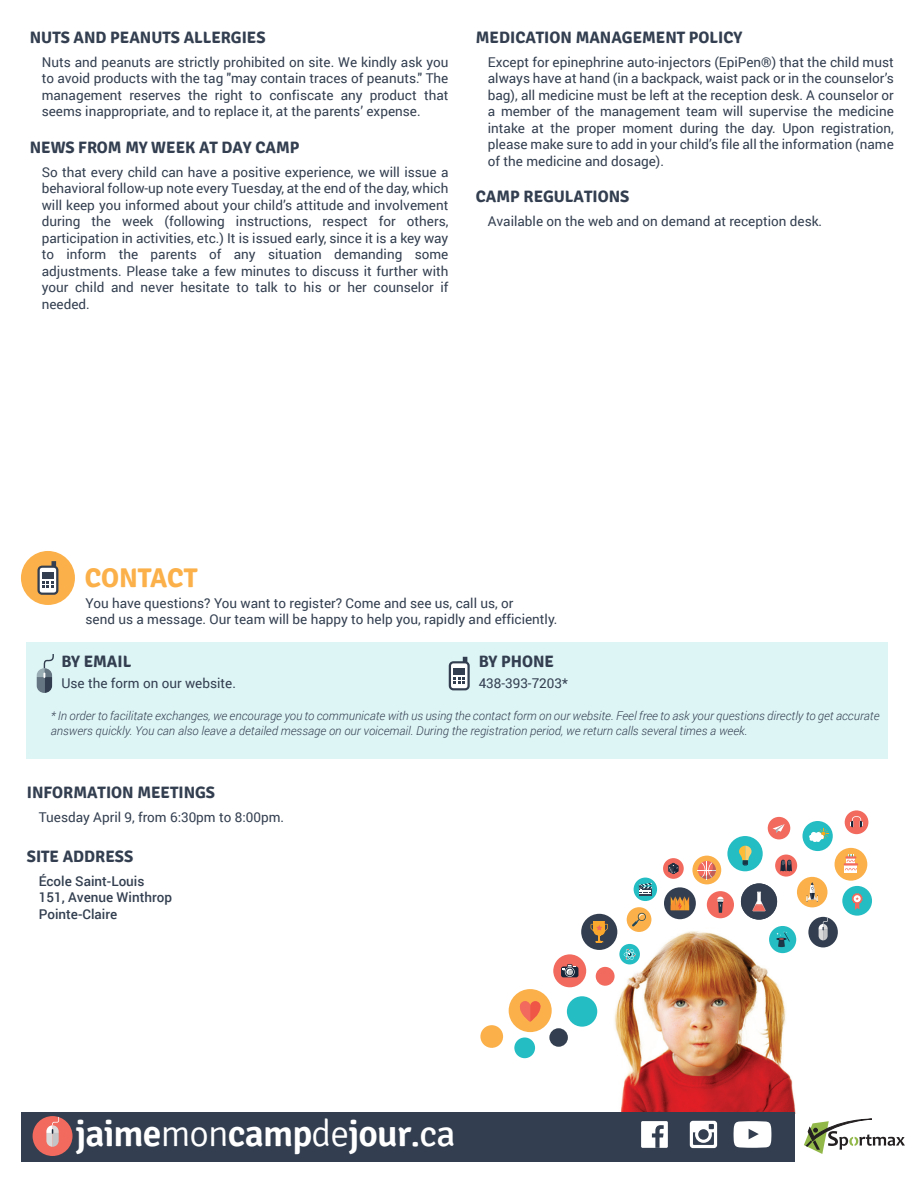
<style>
.page{position:relative;width:918px;height:1188px;background:#fff}
.page>*{position:absolute;margin:0;border:0;box-sizing:border-box;transform-origin:0 0}
.t1{font:600 37.5px "Signika";letter-spacing:-.02em;color:#fff}
.t2{font:700 27px "Signika";color:#fbb049}
.t3{font:700 16.5px "Signika";color:#333f50}
.t4{font:13.5px/16.5px "Roboto";color:#333f50;text-align:justify}
.t5{font:500 13.5px/16.5px "Roboto";color:#333f50}
.t6{font:italic 300 12px/15px "Roboto";color:#333f50}
.s1{font-weight:300}
.s2{font-weight:400}
</style>
<div class="page">
<img style="left:588px;top:911px;width:243px;height:202px">
<div style="left:22px;top:1112px;width:773px;height:49px;background:#333f50"></div>
<div style="left:33px;top:1116px;width:40px;height:40px;background:#f26a5d;border-radius:50%"></div>
<svg style="left:46px;top:1116px;width:13px;height:31px"></svg>
<div style="left:553px;top:954px;width:33px;height:33px;background:#f26a5d;border-radius:50%"></div>
<svg style="left:561px;top:966px;width:17px;height:11px"></svg>
<svg style="left:562px;top:964px;width:14px;height:11px"></svg>
<div style="left:845px;top:810px;width:23px;height:24px;background:#f26a5d;border-radius:50%"></div>
<svg style="left:850px;top:816px;width:13px;height:11px"></svg>
<div style="left:835px;top:848px;width:32px;height:33px;background:#fbb049;border-radius:50%"></div>
<svg style="left:845px;top:870px;width:12px;height:3px"></svg>
<hr style="left:844px;top:863px;width:14px;height:3px;background:#f26a5d">
<svg style="left:844px;top:854px;width:13px;height:16px"></svg>
<div style="left:727px;top:836px;width:36px;height:35px;background:#23bdc3;border-radius:50%"></div>
<svg style="left:739px;top:846px;width:13px;height:19px"></svg>
<div style="left:627px;top:907px;width:24px;height:25px;background:#fbb049;border-radius:50%"></div>
<svg style="left:632px;top:912px;width:14px;height:14px"></svg>
<div style="left:802px;top:821px;width:31px;height:30px;background:#23bdc3;border-radius:50%"></div>
<svg style="left:809px;top:828px;width:20px;height:14px"></svg>
<div style="left:581px;top:914px;width:36px;height:36px;background:#333f50;border-radius:50%"></div>
<div style="left:594px;top:921px;width:11px;height:10px;background:#faa72e"></div>
<svg style="left:591px;top:924px;width:17px;height:18px"></svg>
<svg style="left:664px;top:887px;width:32px;height:32px"></svg>
<svg style="left:671px;top:896px;width:18px;height:14px"></svg>
<div style="left:741px;top:883px;width:36px;height:37px;background:#333f50;border-radius:50%"></div>
<svg style="left:752px;top:892px;width:14px;height:19px"></svg>
<div style="left:663px;top:858px;width:21px;height:21px;background:#f26a5d;border-radius:50%"></div>
<svg style="left:668px;top:863px;width:11px;height:11px"></svg>
<div style="left:797px;top:877px;width:30px;height:30px;background:#fbb049;border-radius:50%"></div>
<svg style="left:806px;top:882px;width:12px;height:20px"></svg>
<div style="left:775px;top:855px;width:22px;height:22px;background:#f26a5d;border-radius:50%"></div>
<svg style="left:780px;top:860px;width:12px;height:11px"></svg>
<div style="left:808px;top:917px;width:30px;height:30px;background:#333f50;border-radius:50%"></div>
<svg style="left:819px;top:917px;width:9px;height:23px"></svg>
<div style="left:768px;top:817px;width:22px;height:22px;background:#f26a5d;border-radius:50%"></div>
<svg style="left:773px;top:824px;width:12px;height:9px"></svg>
<div style="left:634px;top:878px;width:23px;height:23px;background:#23bdc3;border-radius:50%"></div>
<div style="left:639px;top:888px;width:13px;height:8px;background:#333f50"></div>
<svg style="left:639px;top:883px;width:13px;height:11px"></svg>
<div style="left:707px;top:891px;width:27px;height:27px;background:#f26a5d;border-radius:50%"></div>
<svg style="left:717px;top:897px;width:7px;height:16px"></svg>
<div style="left:769px;top:926px;width:27px;height:27px;background:#23bdc3;border-radius:50%"></div>
<svg style="left:776px;top:932px;width:14px;height:15px"></svg>
<div style="left:509px;top:989px;width:43px;height:43px;background:#fbb049;border-radius:50%"></div>
<svg style="left:520px;top:1001px;width:20px;height:21px"></svg>
<div style="left:619px;top:944px;width:21px;height:20px;background:#23bdc3;border-radius:50%"></div>
<svg style="left:624px;top:949px;width:12px;height:11px"></svg>
<div style="left:692px;top:856px;width:29px;height:28px;background:#fbb049;border-radius:50%"></div>
<svg style="left:698px;top:861px;width:18px;height:18px"></svg>
<div style="left:842px;top:886px;width:30px;height:30px;background:#23bdc3;border-radius:50%"></div>
<svg style="left:852px;top:893px;width:10px;height:17px"></svg>
<div style="left:514px;top:1038px;width:21px;height:20px;background:#23bdc3;border-radius:50%"></div>
<div style="left:480px;top:1025px;width:23px;height:23px;background:#fbb049;border-radius:50%"></div>
<div style="left:567px;top:996px;width:30px;height:31px;background:#23bdc3;border-radius:50%"></div>
<div style="left:596px;top:967px;width:19px;height:19px;background:#f26a5d;border-radius:50%"></div>
<div style="left:549px;top:1028px;width:19px;height:19px;background:#333f50;border-radius:50%"></div>
<svg style="left:734px;top:1121px;width:37px;height:27px"></svg>
<div style="left:641px;top:1121px;width:27px;height:27px;background:#fff"></div>
<svg style="left:652px;top:1125px;width:12px;height:23px"></svg>
<svg style="left:690px;top:1121px;width:27px;height:27px"></svg>
<svg style="left:804px;top:1118px;width:101px;height:36px"></svg>
<div style="left:27px;top:643px;width:861px;height:116px;background:#def5f6"></div>
<div style="left:21px;top:551px;width:54px;height:54px;background:#fbb049;border-radius:50%"></div>
<svg style="left:37px;top:561px;width:21px;height:34px"></svg>
<svg style="left:449px;top:657px;width:21px;height:34px"></svg>
<svg style="left:37px;top:654px;width:17px;height:39px"></svg>
<p class="t3" style="left:30px;top:27px;width:237px">NUTS AND PEANUTS ALLERGIES</p>
<p class="t4" style="left:42px;top:53px;width:408px">Nuts and peanuts are strictly prohibited on site. We kindly ask you to avoid products with the tag "may contain traces of peanuts." The management reserves the right to confiscate any product that seems inappropriate, and to replace it, at the parents’ expense.</p>
<p class="t3" style="left:30px;top:137px;width:271px">NEWS FROM MY WEEK AT DAY CAMP</p>
<p class="t4" style="left:42px;top:163px;width:408px">So that every child can have a positive experience, we will issue a behavioral follow-up note every Tuesday, at the end of the day, which will keep you informed about your child’s attitude and involvement during the week (following instructions, respect for others, participation in activities, etc.) It is issued early, since it is a key way to inform the parents of any situation demanding some adjustments. Please take a few minutes to discuss it further with your child and never hesitate to talk to his or her counselor if needed.</p>
<p class="t3" style="left:476px;top:27px;width:268px">MEDICATION MANAGEMENT POLICY</p>
<p class="t4" style="left:488px;top:53px;width:407px">Except for epinephrine auto-injectors (EpiPen®) that the child must always have at hand (in a backpack, waist pack or in the counselor’s bag), all medicine must be left at the reception desk. A counselor or a member of the management team will supervise the medicine intake at the proper moment during the day. Upon registration, please make sure to add in your child’s file all the information (name of the medicine and dosage).</p>
<p class="t3" style="left:476px;top:187px;width:155px">CAMP REGULATIONS</p>
<p class="t4" style="left:488px;top:213px;width:336px">Available on the web and on demand at reception desk.</p>
<h2 class="t2" style="left:85px;top:561px;width:114px">CONTACT</h2>
<p class="t4" style="left:86px;top:594px;width:473px">You have questions? You want to register? Come and see us, call us, or<br>send us a message. Our team will be happy to help you, rapidly and efficiently.</p>
<p class="t3" style="left:61px;top:652px;width:71px">BY EMAIL</p>
<p class="t4" style="left:61px;top:675px;width:176px">Use the form on our website.</p>
<p class="t3" style="left:479px;top:652px;width:77px">BY PHONE</p>
<p class="t4" style="left:479px;top:675px;width:91px">438-393-7203*</p>
<p class="t6" style="left:51px;top:708px;width:830px">* In order to facilitate exchanges, we encourage you to communicate with us using the contact form on our website. Feel free to ask your questions directly to get accurate answers quickly. You can also leave a detailed message on our voicemail. During the registration period, we return calls several times a week.</p>
<p class="t3" style="left:27px;top:783px;width:190px">INFORMATION MEETINGS</p>
<p class="t4" style="left:39px;top:809px;width:247px">Tuesday April 9, from 6:30pm to 8:00pm.</p>
<p class="t3" style="left:27px;top:846px;width:108px">SITE ADDRESS</p>
<p class="t5" style="left:39px;top:872px;width:135px">École Saint-Louis<br>151, Avenue Winthrop<br>Pointe-Claire</p>
<h1 class="t1" style="left:75px;top:1112px;width:382px">jaime<span class="s1">mon</span>camp<span class="s1">de</span>jour<span class="s2">.ca</span></h1>
</div>
